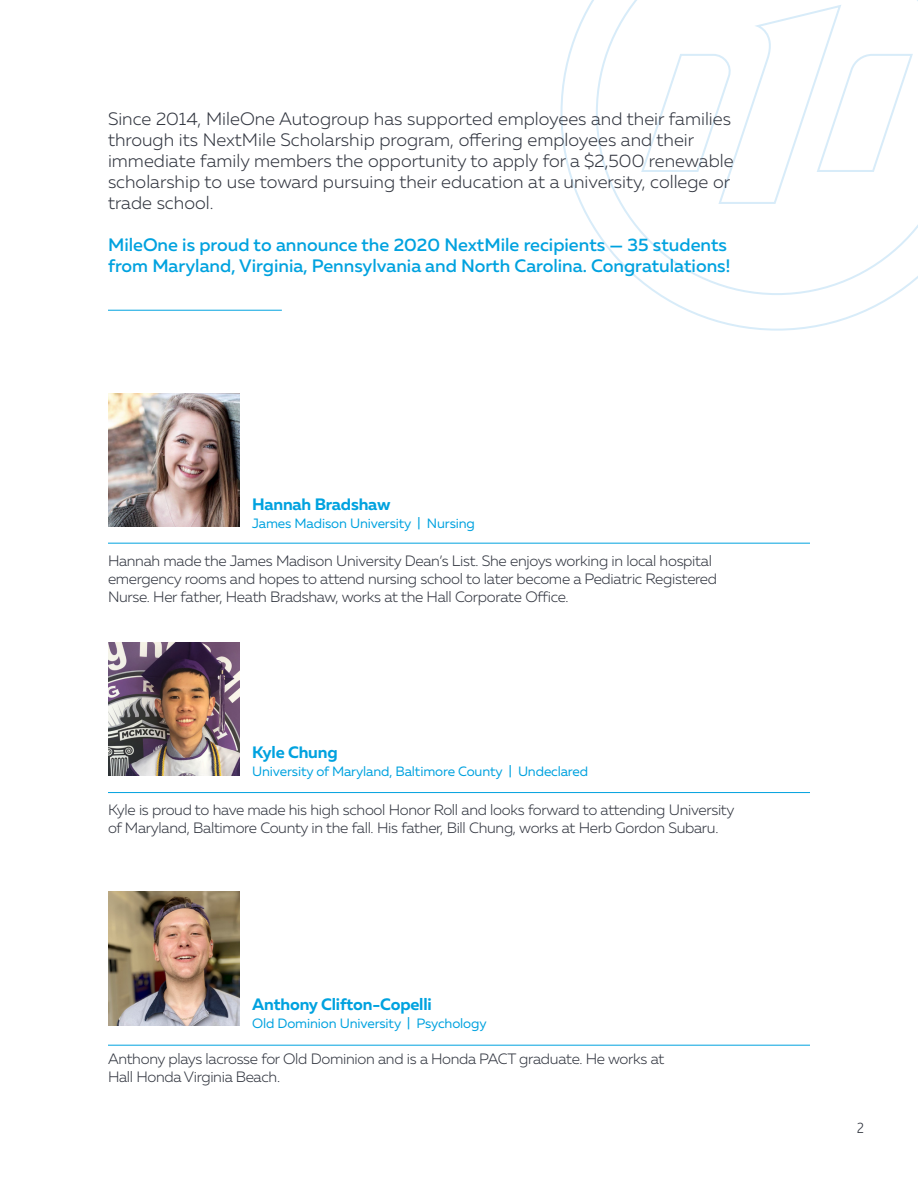
<style>
.page{position:relative;width:918px;height:1188px;background:#fff}
.page>*{position:absolute;margin:0;border:0;box-sizing:border-box;transform-origin:0 0}
.t1{font:300 18px/21px "Muller";color:#323640}
.t2{font:500 18px/21px "Muller";color:#00a2df}
.t3{font:700 16.5px "Muller";letter-spacing:-.01em;color:#00a2df}
.t4{font:300 15px/18px "Muller";letter-spacing:-.02em;color:#323640}
.t5{font:300 15px "Muller Narrow";color:#323640}
.t6{font:13.5px "Muller";letter-spacing:-.01em;color:#00a2df}
</style>
<div class="page">
<svg style="left:560px;top:0;width:358px;height:331px"></svg>
<svg style="left:640px;top:3px;width:274px;height:202px"></svg>
<hr style="left:108px;top:1045px;width:702px;height:1px;background:#00a2df">
<hr style="left:108px;top:543px;width:702px;height:1px;background:#00a2df">
<hr style="left:108px;top:792px;width:702px;height:1px;background:#00a2df">
<img style="left:108px;top:892px;width:132px;height:133px">
<img style="left:108px;top:393px;width:132px;height:133px">
<img style="left:108px;top:643px;width:132px;height:133px">
<hr style="left:108px;top:310px;width:174px;height:1px;background:#00a2df">
<p class="t1" style="left:108px;top:108px;width:627px">Since 2014, MileOne Autogroup has supported employees and their families through its NextMile Scholarship program, offering employees and their immediate family members the opportunity to apply for a $2,500 renewable scholarship to use toward pursuing their education at a university, college or trade school.</p>
<p class="t2" style="left:108px;top:234px;width:624px">MileOne is proud to announce the 2020 NextMile recipients — 35 students from Maryland, Virginia, Pennsylvania and North Carolina. Congratulations!</p>
<p class="t3" style="left:252px;top:494px;width:140px">Hannah Bradshaw</p>
<p class="t6" style="left:252px;top:515px;width:224px">James Madison University | Nursing</p>
<p class="t4" style="left:108px;top:551px;width:611px">Hannah made the James Madison University Dean’s List. She enjoys working in local hospital emergency rooms and hopes to attend nursing school to later become a Pediatric Registered<br>Nurse. Her father, Heath Bradshaw, works at the Hall Corporate Office.</p>
<p class="t3" style="left:252px;top:742px;width:87px">Kyle Chung</p>
<p class="t6" style="left:252px;top:763px;width:338px">University of Maryland, Baltimore County | Undeclared</p>
<p class="t4" style="left:108px;top:801px;width:628px">Kyle is proud to have made his high school Honor Roll and looks forward to attending University of Maryland, Baltimore County in the fall. His father, Bill Chung, works at Herb Gordon Subaru.</p>
<p class="t3" style="left:252px;top:994px;width:181px">Anthony Clifton-Copelli</p>
<p class="t6" style="left:252px;top:1015px;width:236px">Old Dominion University | Psychology</p>
<p class="t4" style="left:108px;top:1050px;width:558px">Anthony plays lacrosse for Old Dominion and is a Honda PACT graduate. He works at</p>
<p class="t4" style="left:108px;top:1068px;width:174px">Hall Honda Virginia Beach.</p>
<p class="t5" style="left:857px;top:1119px;width:8px">2</p>
</div>
